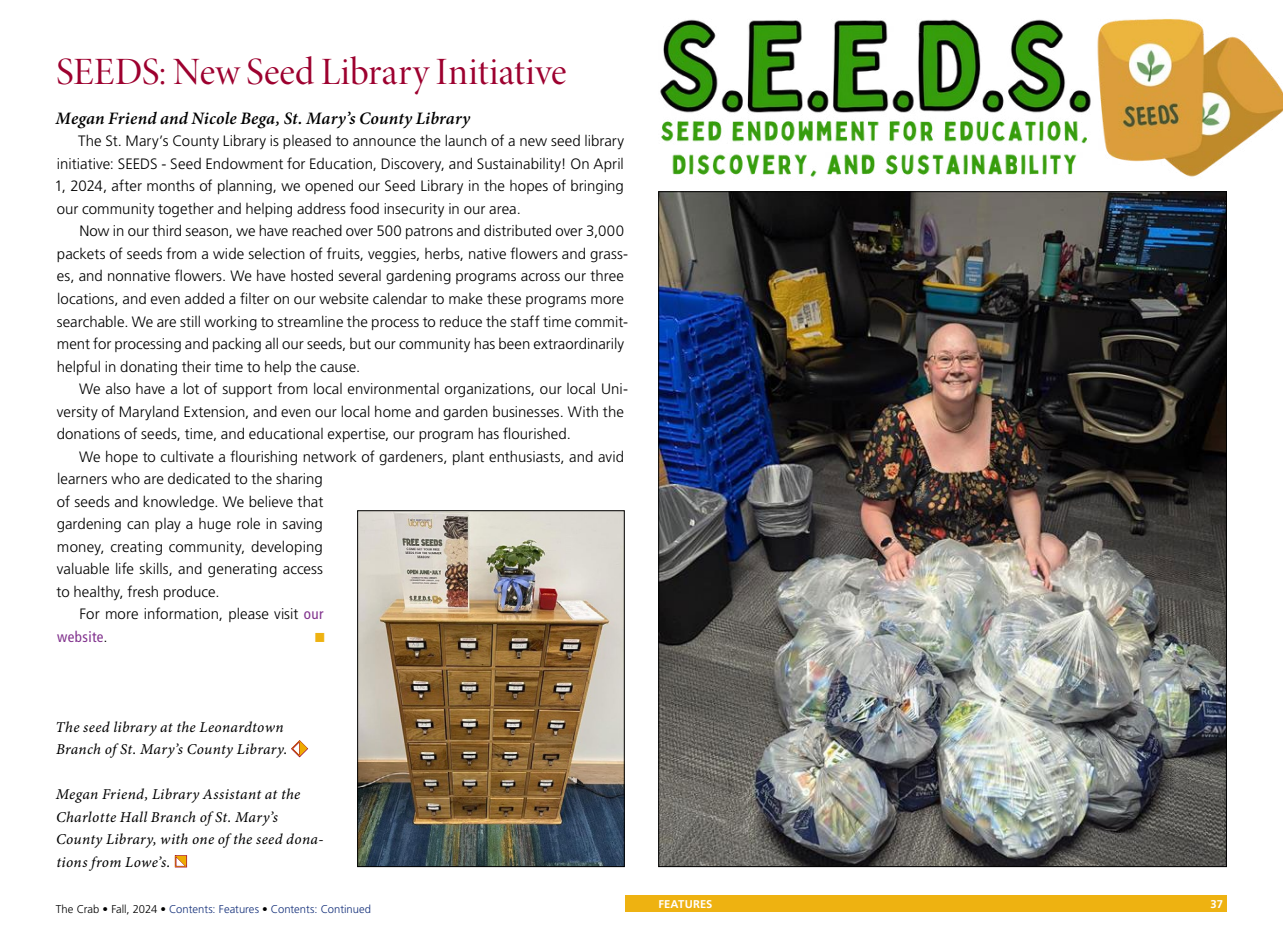
<style>
.page{position:relative;width:1283px;height:937px;background:#fff}
.page>*{position:absolute;margin:0;border:0;box-sizing:border-box;transform-origin:0 0}
.t1{font:45px "Minion Pro Disp";color:#eeb211}
.t2{font:38.75px "Minion Pro Disp";letter-spacing:.01em;color:#9d012f}
.t3{font:italic 600 17.5px "Minion Pro";letter-spacing:.01em;color:#000}
.t4{font:300 15px/22.5px "Frutiger LT Std";letter-spacing:.005em;color:#000}
.t5{font:15px/22.5px "Minion Pro It Capt";letter-spacing:.02em;color:#000}
.t6{font:condensed 15px "Frutiger LT Std";letter-spacing:.025em;color:#82338e}
.t7{font:300 11.25px "Frutiger LT Std";letter-spacing:-.005em;color:#14307a}
.t8{font:700 11.25px "Frutiger LT Std";letter-spacing:.01em;color:#fff}
.s1{font-weight:400;font-stretch:condensed;color:#82338e}
.s2{font-weight:300;font-stretch:normal;color:#000}
.s3{font-family:"Blickfang";font-size:17.5px;color:#9d012f}
.s4{color:#000}
</style>
<div class="page">
<div style="left:624px;top:895px;width:602px;height:16px;background:#eeb211"></div>
<img style="left:660px;top:19px;width:622px;height:158px">
<img style="left:660px;top:193px;width:564px;height:671px">
<img style="left:359px;top:512px;width:263px;height:352px">
<div style="left:357px;top:510px;width:267px;height:356px;border:1px solid #000"></div>
<h2 class="t2" style="left:57px;top:49px;width:511px">SEEDS: New Seed Library Initiative</h2>
<p class="t3" style="left:56px;top:108px;width:416px">Megan Friend and Nicole Bega, St. Mary’s County Library</p>
<p class="t4" style="left:54px;top:130px;width:571px;text-align:justify;text-indent:24px">The St. Mary’s County Library is pleased to announce the launch of a new seed library initiative: SEEDS - Seed Endowment for Education, Discovery, and Sustainability! On April 1, 2024, after months of planning, we opened our Seed Library in the hopes of bringing our community together and helping address food insecurity in our area.</p>
<p class="t4" style="left:57px;top:220px;width:573px;text-indent:23px">Now in our third season, we have reached over 500 patrons and distributed over 3,000 packets of seeds from a wide selection of fruits, veggies, herbs, native flowers and grass&shy;es, and nonnative flowers. We have hosted several gardening programs across our three locations, and even added a filter on our website calendar to make these programs more searchable. We are still working to streamline the process to reduce the staff time commit&shy;ment for processing and packing all our seeds, but our community has been extraordinarily helpful in donating their time to help the cause.</p>
<p class="t4" style="left:57px;top:378px;width:573px;text-indent:22px">We also have a lot of support from local environmental organizations, our local Uni&shy;versity of Maryland Extension, and even our local home and garden businesses. With the donations of seeds, time, and educational expertise, our program has flourished.</p>
<p class="t4" style="left:79px;top:445px;width:546px">We hope to cultivate a flourishing network of gardeners, plant enthusiasts, and avid</p>
<p class="t4" style="left:57px;top:468px;width:267px">learners who are dedicated to the sharing</p>
<p class="t4" style="left:57px;top:490px;width:268px">of seeds and knowledge. We believe that</p>
<p class="t4" style="left:57px;top:513px;width:268px">gardening can play a huge role in saving</p>
<p class="t4" style="left:57px;top:535px;width:267px">money, creating community, developing</p>
<p class="t4" style="left:57px;top:558px;width:268px">valuable life skills, and generating access</p>
<p class="t4" style="left:57px;top:580px;width:165px">to healthy, fresh produce.</p>
<p class="t4" style="left:79px;top:603px;width:246px">For more information, please visit <span class="s1">our</span></p>
<p class="t6" style="left:57px;top:627px;width:52px">website<span class="s2">.</span></p>
<h1 class="t1" style="left:313px;top:606px;width:14px">■</h1>
<p class="t5" style="left:55px;top:716px;width:254px">The seed library at the Leonardtown<br>Branch of St. Mary’s County Library. <span class="s3">m</span></p>
<p class="t5" style="left:56px;top:783px;width:269px">Megan Friend, Library Assistant at the Charlotte Hall Branch of St. Mary’s County Library, with one of the seed dona&shy;tions from Lowe’s. <span class="s3">d</span></p>
<p class="t7" style="left:56px;top:902px;width:317px"><span class="s4">The Crab • Fall, 2024 •</span> Contents: Features <span class="s4">•</span> Contents: Continued</p>
<p class="t8" style="left:658px;top:897px;width:56px">FEATURES</p>
<p class="t8" style="left:1210px;top:897px;width:14px">37</p>
</div>
